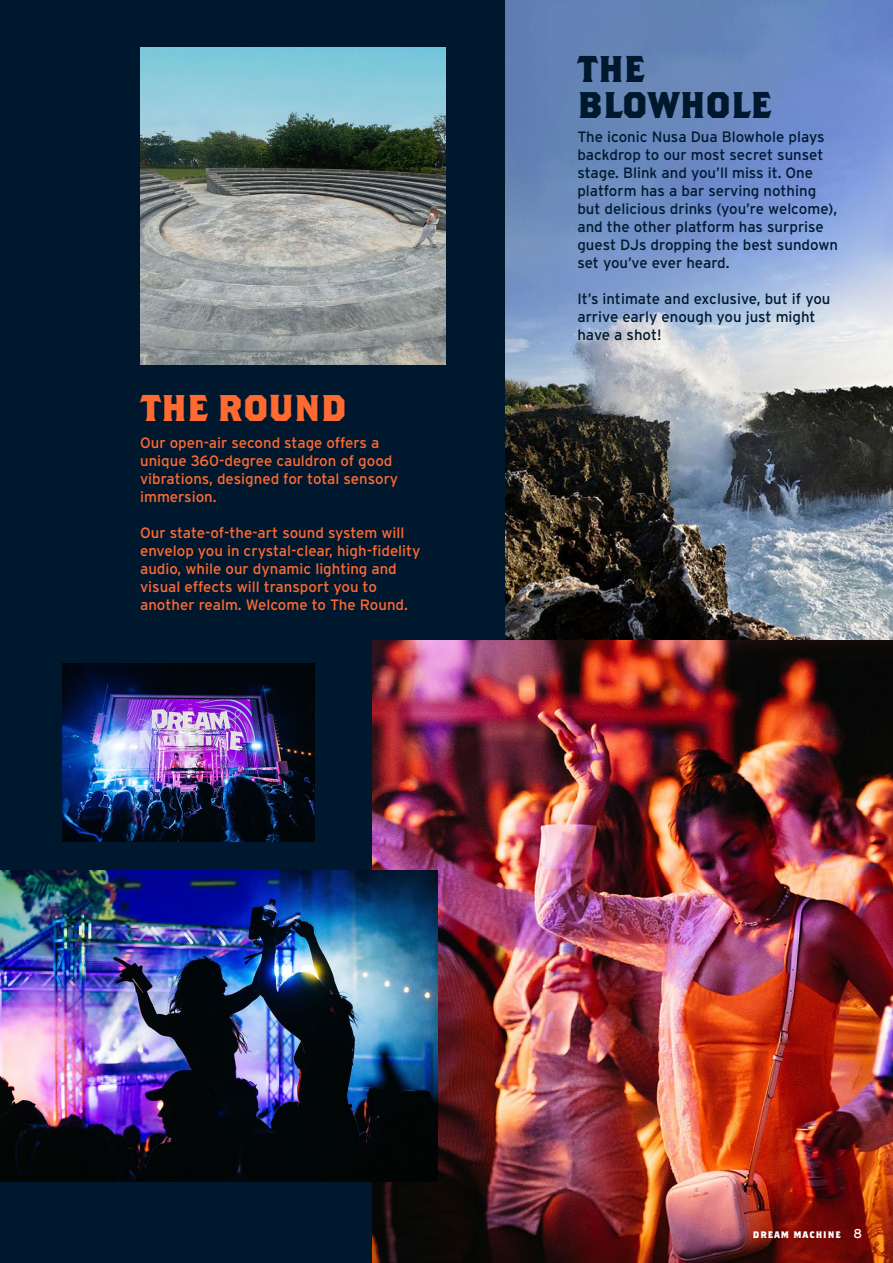
<style>
.page{position:relative;width:893px;height:1263px;background:#00182e}
.page>*{position:absolute;margin:0;border:0;box-sizing:border-box;transform-origin:0 0}
.t1{font:700 37.05px/35.7px "Brothers";color:#00182e}
.t2{font:700 37.05px "Brothers";color:#ff6a31}
.t3{font:15px/18px "Interstate";color:#00182e}
.t4{font:15px/18px "Interstate";color:#ff6a31}
.t5{font:700 9.45px "Brothers";letter-spacing:.1em;color:#fff}
.s1{font-family:"Interstate";font-weight:400;font-size:12.9px}
</style>
<div class="page">
<img style="left:506px;top:0;width:387px;height:640px">
<img style="left:140px;top:48px;width:306px;height:316px">
<img style="left:373px;top:640px;width:520px;height:623px">
<img style="left:0;top:871px;width:438px;height:310px">
<img style="left:62px;top:663px;width:252px;height:178px">
<h1 class="t2" style="left:141px;top:385px;width:208px">THE ROUND</h1>
<p class="t4" style="left:140px;top:434px;width:260px">Our open-air second stage offers a unique 360-degree cauldron of good vibrations, designed for total sensory immersion.</p>
<p class="t4" style="left:140px;top:524px;width:282px">Our state-of-the-art sound system will envelop you in crystal-clear, high-fidelity audio, while our dynamic lighting and visual effects will transport you to another realm. Welcome to The Round.</p>
<h1 class="t1" style="left:577px;top:50px;width:196px">THE<br>BLOWHOLE</h1>
<p class="t3" style="left:577px;top:128px;width:262px">The iconic Nusa Dua Blowhole plays backdrop to our most secret sunset stage. Blink and you’ll miss it. One platform has a bar serving nothing but delicious drinks (you’re welcome), and the other platform has surprise guest DJs dropping the best sundown set you’ve ever heard.</p>
<p class="t3" style="left:577px;top:290px;width:255px">It’s intimate and exclusive, but if you arrive early enough you just might have a shot!</p>
<p class="t5" style="left:753px;top:1228px;width:111px">DREAM MACHINE <span class="s1">8</span></p>
</div>
